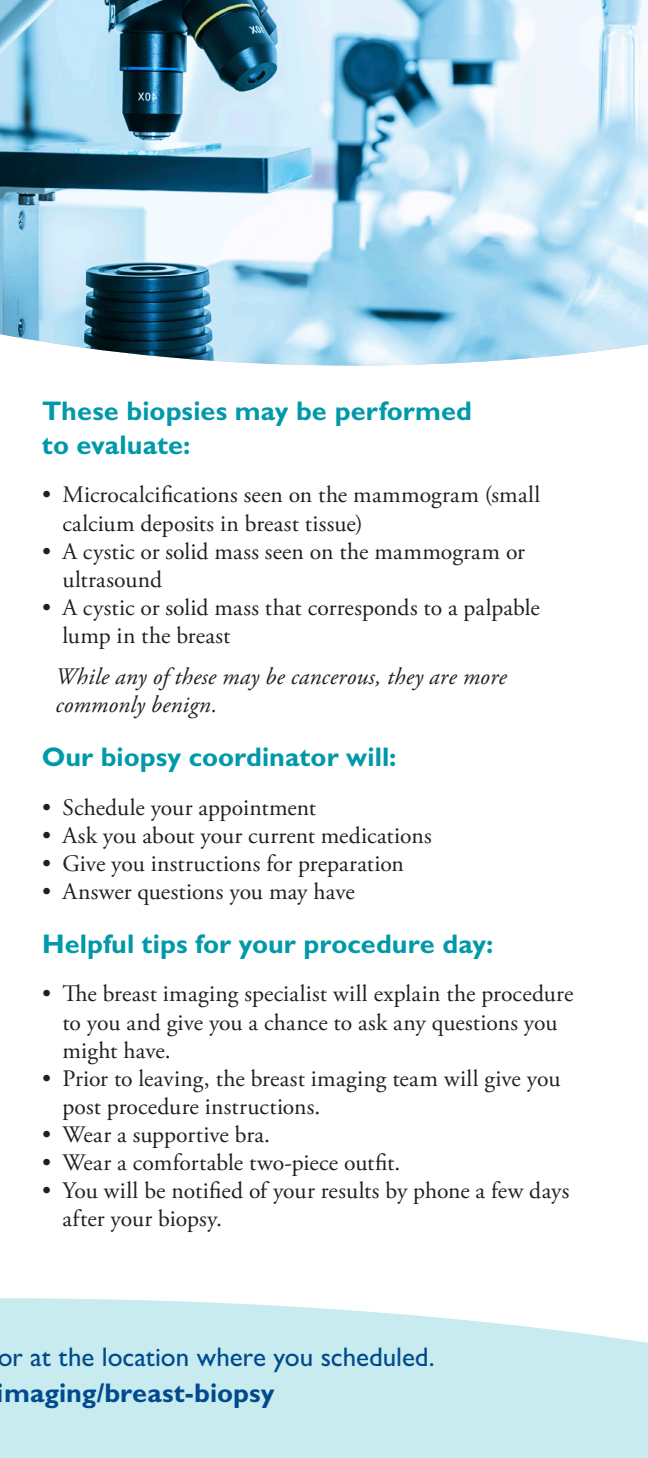
<style>
.page{position:relative;width:648px;height:1458px;background:#fff}
.page>*{position:absolute;margin:0;border:0;box-sizing:border-box;transform-origin:0 0}
.H12_Gill_bold{font:700 27px/33.8px "Gill Sans MT Std";color:#0099a9}
.t1{font:500 27px "Gill Sans MT Std";letter-spacing:-.005em;color:#004a8d}
.t2{font:700 27px "Gill Sans MT Std";color:#004a8d}
.t3{font:23.62px/28.1px "Adobe Garamond Pro";letter-spacing:.005em;color:#231f20}
.T10_5-master{font:italic 23.62px/28.1px "Adobe Garamond Pro";letter-spacing:.01em;color:#231f20}
</style>
<div class="page">
<svg style="left:0;top:1298px;width:648px;height:160px;background:#ccecef"></svg>
<img style="left:0;top:0;width:648px;height:365px">
<p class="H12_Gill_bold" style="left:42px;top:394px;width:431px">These biopsies may be performed to evaluate:</p>
<p class="t3" style="left:62px;top:482px;width:480px;text-indent:-20px">• Microcalcifications seen on the mammogram (small calcium deposits in breast tissue)</p>
<p class="t3" style="left:62px;top:538px;width:464px;text-indent:-20px">• A cystic or solid mass seen on the mammogram or ultrasound</p>
<p class="t3" style="left:62px;top:594px;width:479px;text-indent:-20px">• A cystic or solid mass that corresponds to a palpable lump in the breast</p>
<p class="T10_5-master" style="left:56px;top:663px;width:452px">While any of these may be cancerous, they are more commonly benign.</p>
<p class="H12_Gill_bold" style="left:42px;top:740px;width:356px">Our biopsy coordinator will:</p>
<p class="t3" style="left:42px;top:794px;width:276px">• Schedule your appointment</p>
<p class="t3" style="left:42px;top:822px;width:391px">• Ask you about your current medications</p>
<p class="t3" style="left:42px;top:850px;width:363px">• Give you instructions for preparation</p>
<p class="t3" style="left:42px;top:878px;width:314px">• Answer questions you may have</p>
<p class="H12_Gill_bold" style="left:42px;top:927px;width:453px">Helpful tips for your procedure day:</p>
<p class="t3" style="left:62px;top:981px;width:513px;text-indent:-20px">• The breast imaging specialist will explain the procedure to you and give you a chance to ask any questions you might have.</p>
<p class="t3" style="left:62px;top:1065px;width:500px;text-indent:-20px">• Prior to leaving, the breast imaging team will give you post procedure instructions.</p>
<p class="t3" style="left:42px;top:1121px;width:230px">• Wear a supportive bra.</p>
<p class="t3" style="left:42px;top:1149px;width:360px">• Wear a comfortable two-piece outfit.</p>
<p class="t3" style="left:62px;top:1178px;width:509px;text-indent:-20px">• You will be notified of your results by phone a few days after your biopsy.</p>
<p class="t1" style="left:-3px;top:1340px;width:439px">or at the location where you scheduled.</p>
<p class="t2" style="left:-3px;top:1376px;width:279px">imaging/breast-biopsy</p>
</div>
